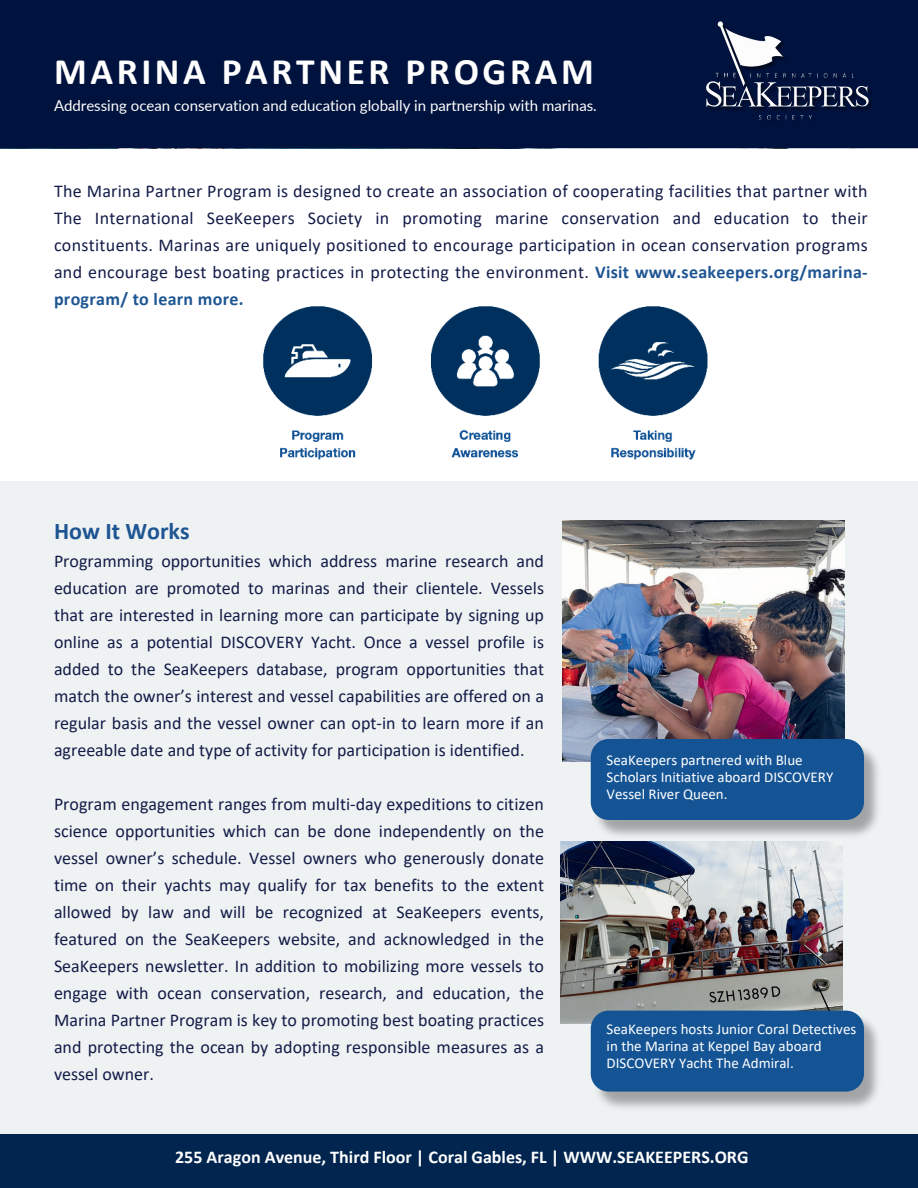
<style>
.page{position:relative;width:918px;height:1188px;background:#fff}
.page>*{position:absolute;margin:0;border:0;box-sizing:border-box;transform-origin:0 0}
.t1{font:700 37.5px "Calibri";letter-spacing:.095em;color:#fff}
.t2{font:700 24px "Calibri";color:#1e5593}
.t3{font:18px/27px "Calibri";color:#141c49;text-align:justify}
.t4{font:700 18px "Calibri";color:#fff}
.t5{font:15px/16.8px "Calibri";color:#fff}
.t6{font:15px "Lato";color:#fff}
.s1{font-weight:700;color:#1e5593}
</style>
<div class="page">
<div style="left:0;top:482px;width:918px;height:706px;background:#eef2f2"></div>
<div style="left:0;top:0;width:918px;height:148px;background:#00123e"></div>
<img style="left:263px;top:306px;width:445px;height:154px">
<div style="left:0;top:1134px;width:918px;height:54px;background:#01254f"></div>
<img style="left:563px;top:521px;width:282px;height:240px">
<img style="left:561px;top:842px;width:282px;height:182px">
<div style="left:591px;top:739px;width:273px;height:81px;background:#145495;border-radius:18px"></div>
<div style="left:591px;top:1011px;width:273px;height:81px;background:#145495;border-radius:18px"></div>
<img style="left:706px;top:21px;width:166px;height:99px">
<h1 class="t1" style="left:54px;top:45px;width:541px">MARINA PARTNER PROGRAM</h1>
<p class="t6" style="left:54px;top:95px;width:544px">Addressing ocean conservation and education globally in partnership with marinas.</p>
<p class="t3" style="left:54px;top:177px;width:815px">The Marina Partner Program is designed to create an association of cooperating facilities that partner with The International SeeKeepers Society in promoting marine conservation and education to their constituents. Marinas are uniquely positioned to encourage participation in ocean conservation programs and encourage best boating practices in protecting the environment. <span class="s1">Visit www.seakeepers.org/marina&shy;program/ to learn more.</span></p>
<h2 class="t2" style="left:54px;top:514px;width:137px">How It Works</h2>
<p class="t3" style="left:54px;top:547px;width:492px">Programming opportunities which address marine research and education are promoted to marinas and their clientele. Vessels that are interested in learning more can participate by signing up online as a potential DISCOVERY Yacht. Once a vessel profile is added to the SeaKeepers database, program opportunities that match the owner’s interest and vessel capabilities are offered on a regular basis and the vessel owner can opt-in to learn more if an agreeable date and type of activity for participation is identified.</p>
<p class="t3" style="left:54px;top:790px;width:492px">Program engagement ranges from multi-day expeditions to citizen science opportunities which can be done independently on the vessel owner’s schedule. Vessel owners who generously donate time on their yachts may qualify for tax benefits to the extent allowed by law and will be recognized at SeaKeepers events, featured on the SeaKeepers website, and acknowledged in the SeaKeepers newsletter. In addition to mobilizing more vessels to engage with ocean conservation, research, and education, the Marina Partner Program is key to promoting best boating practices and protecting the ocean by adopting responsible measures as a vessel owner.</p>
<p class="t5" style="left:607px;top:751px;width:228px">SeaKeepers partnered with Blue<br>Scholars Initiative aboard DISCOVERY<br>Vessel River Queen.</p>
<p class="t5" style="left:607px;top:1021px;width:251px">SeaKeepers hosts Junior Coral Detectives in the Marina at Keppel Bay aboard<br>DISCOVERY Yacht The Admiral.</p>
<p class="t4" style="left:175px;top:1144px;width:575px">255 Aragon Avenue, Third Floor | Coral Gables, FL | WWW.SEAKEEPERS.ORG</p>
</div>
